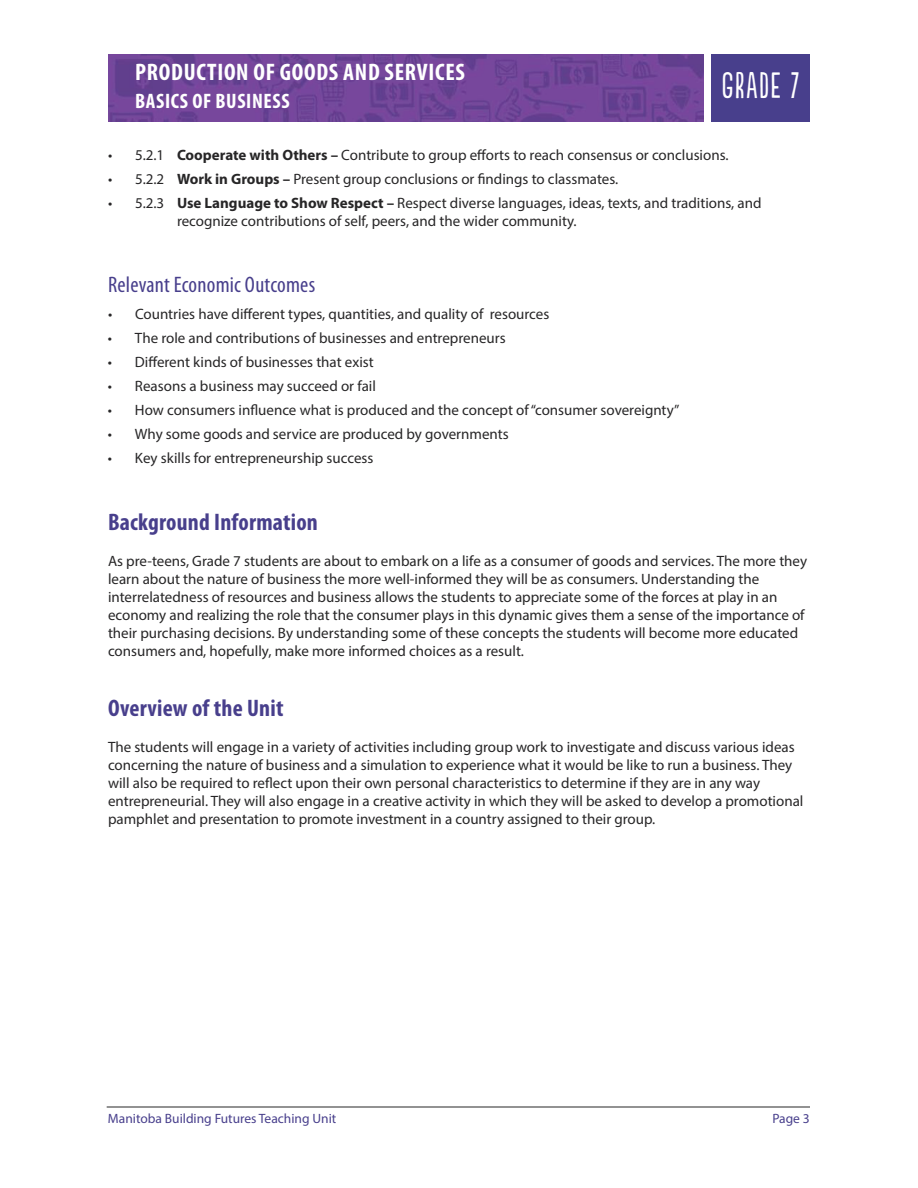
<style>
.page{position:relative;width:918px;height:1188px;background:#fff}
.page>*{position:absolute;margin:0;border:0;box-sizing:border-box;transform-origin:0 0}
.t1{font:34.5px "Populaire";letter-spacing:.05em;color:#fff}
.t2{font:700 condensed 24px "Myriad Pro";letter-spacing:.01em;color:#483f8c}
.t3{font:700 condensed 24px "Myriad Pro";letter-spacing:.03em;color:#fff}
.t4{font:condensed 22.5px "Myriad Pro";letter-spacing:.01em;color:#483f8c}
.t5{font:700 condensed 21px "Myriad Pro";letter-spacing:.03em;color:#fff}
.t6{font:15px/18px "Myriad Pro";color:#272627}
.t7{font:13.5px "Myriad Pro";color:#483f8c}
.s1{font-weight:700}
</style>
<div class="page">
<hr style="left:107px;top:1107px;width:703px;height:1px;background:#272627">
<div style="left:711px;top:54px;width:99px;height:68px;background:#483f8c"></div>
<img style="left:108px;top:54px;width:596px;height:67px">
<h2 class="t3" style="left:135px;top:63px;width:331px">PRODUCTION OF GOODS AND SERVICES</h2>
<h3 class="t5" style="left:135px;top:94px;width:156px">BASICS OF BUSINESS</h3>
<h1 class="t1" style="left:722px;top:66px;width:79px">GRADE 7</h1>
<p class="t6" style="left:108px;top:147px;width:622px">• 5.2.1 <span class="s1">Cooperate with Others –</span> Contribute to group efforts to reach consensus or conclusions.</p>
<p class="t6" style="left:108px;top:171px;width:512px">• 5.2.2 <span class="s1">Work in Groups –</span> Present group conclusions or findings to classmates.</p>
<p class="t6" style="left:177px;top:195px;width:586px;text-indent:-69px">• 5.2.3 <span class="s1">Use Language to Show Respect –</span> Respect diverse languages, ideas, texts, and traditions, and recognize contributions of self, peers, and the wider community.</p>
<h3 class="t4" style="left:108px;top:276px;width:209px">Relevant Economic Outcomes</h3>
<p class="t6" style="left:108px;top:306px;width:443px">• Countries have different types, quantities, and quality of resources</p>
<p class="t6" style="left:108px;top:330px;width:399px">• The role and contributions of businesses and entrepreneurs</p>
<p class="t6" style="left:108px;top:354px;width:267px">• Different kinds of businesses that exist</p>
<p class="t6" style="left:108px;top:378px;width:270px">• Reasons a business may succeed or fail</p>
<p class="t6" style="left:108px;top:402px;width:573px">• How consumers influence what is produced and the concept of“consumer sovereignty”</p>
<p class="t6" style="left:108px;top:426px;width:402px">• Why some goods and service are produced by governments</p>
<p class="t6" style="left:108px;top:450px;width:267px">• Key skills for entrepreneurship success</p>
<h2 class="t2" style="left:108px;top:514px;width:211px">Background Information</h2>
<p class="t6" style="left:108px;top:553px;width:701px">As pre-teens, Grade 7 students are about to embark on a life as a consumer of goods and services. The more they learn about the nature of business the more well-informed they will be as consumers. Understanding the interrelatedness of resources and business allows the students to appreciate some of the forces at play in an economy and realizing the role that the consumer plays in this dynamic gives them a sense of the importance of their purchasing decisions. By understanding some of these concepts the students will become more educated consumers and, hopefully, make more informed choices as a result.</p>
<h2 class="t2" style="left:108px;top:700px;width:177px">Overview of the Unit</h2>
<p class="t6" style="left:108px;top:739px;width:697px">The students will engage in a variety of activities including group work to investigate and discuss various ideas concerning the nature of business and a simulation to experience what it would be like to run a business. They will also be required to reflect upon their own personal characteristics to determine if they are in any way entrepreneurial. They will also engage in a creative activity in which they will be asked to develop a promotional pamphlet and presentation to promote investment in a country assigned to their group.</p>
<p class="t7" style="left:108px;top:1113px;width:230px">Manitoba Building Futures Teaching Unit</p>
<p class="t7" style="left:772px;top:1113px;width:39px">Page 3</p>
</div>
